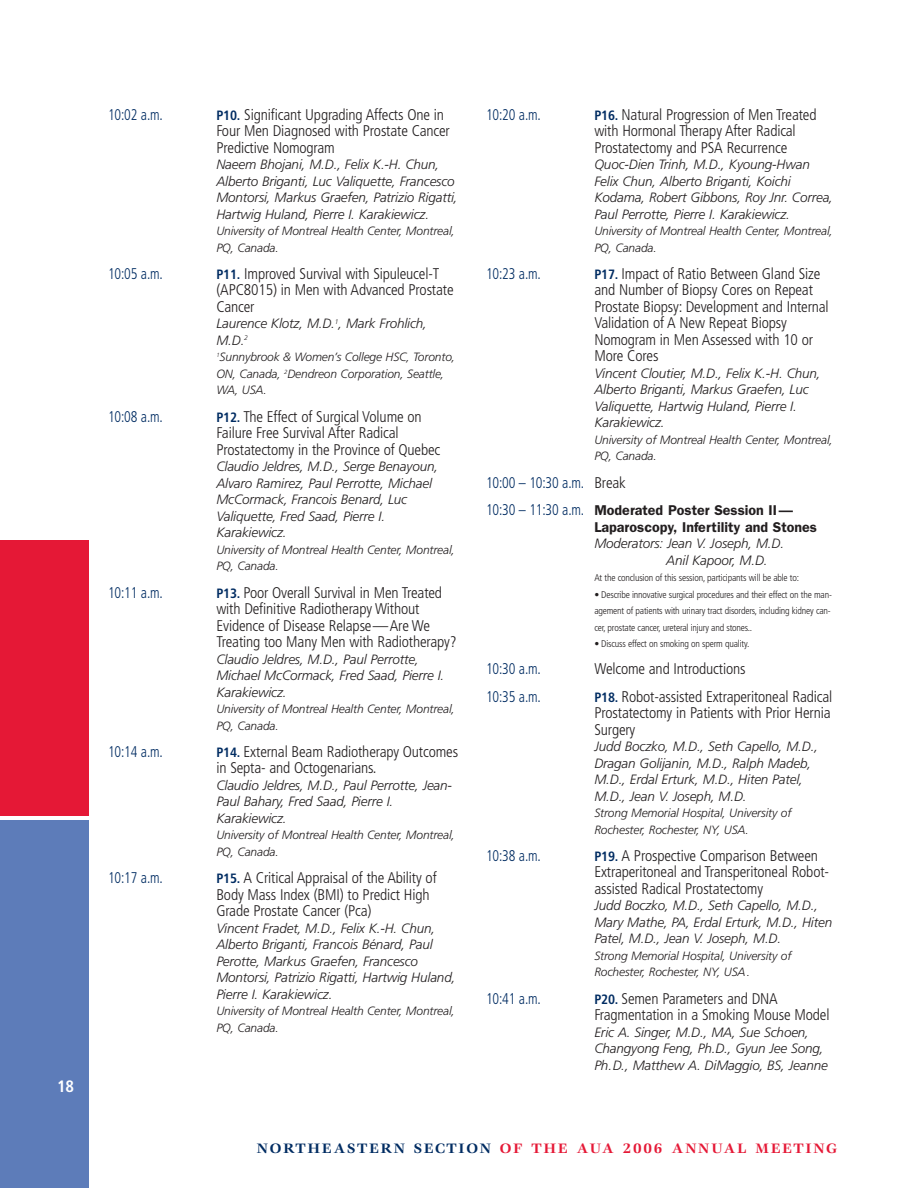
<style>
.page{position:relative;width:918px;height:1188px;background:#fff}
.page>*{position:absolute;margin:0;border:0;box-sizing:border-box;transform-origin:0 0}
.t1{font:700 condensed 16.5px "Frutiger";color:#fff}
.t2{font:300 condensed 15.45px/16.5px "Frutiger";letter-spacing:-.01em;color:#231f20}
.t3{font:300 condensed 15.45px "Frutiger";letter-spacing:-.01em;color:#002c62;scale:.9 1}
.t4{font:700 15px "Veljovic";letter-spacing:.115em;color:#e51836}
.t5{font:600 14.25px/16.5px "Franklin Gothic";color:#231f20}
.t6{font:italic 300 13.5px/16.5px "Frutiger";letter-spacing:-.01em;color:#231f20}
.t7{font:italic 300 12px/16.5px "Frutiger";letter-spacing:-.01em;color:#231f20}
.t8{font:300 condensed 9.75px/16.5px "Frutiger";letter-spacing:-.02em;color:#231f20;text-align:justify}
.s1{font-weight:700;font-size:13.5px;color:#002c62}
.s2{color:#231f20}
.s3{font-family:"Frutiger";font-weight:300;font-stretch:condensed;font-size:15.45px;color:#002c62}
.s4{color:#002c62}
</style>
<div class="page">
<div style="left:0;top:821px;width:89px;height:367px;background:#5d7cb9"></div>
<div style="left:0;top:540px;width:89px;height:276px;background:#e51836"></div>
<p class="t1" style="left:57px;top:1080px;width:18px">18</p>
<p class="t3" style="left:108px;top:108px;width:63px">10:02 a.m.</p>
<p class="t2" style="left:216px;top:107px;width:235px"><span class="s1">P10.</span> Significant Upgrading Affects One in<br>Four Men Diagnosed with Prostate Cancer<br>Predictive Nomogram</p>
<p class="t6" style="left:216px;top:157px;width:243px">Naeem Bhojani, M.D., Felix K.-H. Chun, Alberto Briganti, Luc Valiquette, Francesco Montorsi, Markus Graefen, Patrizio Rigatti, Hartwig Huland, Pierre I. Karakiewicz.</p>
<p class="t7" style="left:216px;top:224px;width:240px">University of Montreal Health Center, Montreal,<br>PQ, Canada.</p>
<p class="t3" style="left:108px;top:267px;width:63px">10:05 a.m.</p>
<p class="t2" style="left:216px;top:267px;width:239px"><span class="s1">P11.</span> Improved Survival with Sipuleucel-T (APC8015) in Men with Advanced Prostate<br>Cancer</p>
<p class="t6" style="left:216px;top:317px;width:212px">Laurence Klotz, M.D.<sup>1</sup>, Mark Frohlich,<br>M.D.<sup>2</sup></p>
<p class="t7" style="left:216px;top:350px;width:240px"><sup>1</sup>Sunnybrook &amp; Women’s College HSC, Toronto,<br>ON, Canada, <sup>2</sup>Dendreon Corporation, Seattle,<br>WA, USA.</p>
<p class="t3" style="left:108px;top:410px;width:63px">10:08 a.m.</p>
<p class="t2" style="left:216px;top:409px;width:225px"><span class="s1">P12.</span> The Effect of Surgical Volume on<br>Failure Free Survival After Radical<br>Prostatectomy in the Province of Quebec</p>
<p class="t6" style="left:216px;top:459px;width:223px">Claudio Jeldres, M.D., Serge Benayoun,<br>Alvaro Ramirez, Paul Perrotte, Michael<br>McCormack, Francois Benard, Luc<br>Valiquette, Fred Saad, Pierre I.<br>Karakiewicz.</p>
<p class="t7" style="left:216px;top:542px;width:240px">University of Montreal Health Center, Montreal,<br>PQ, Canada.</p>
<p class="t3" style="left:108px;top:586px;width:63px">10:11 a.m.</p>
<p class="t2" style="left:216px;top:585px;width:242px"><span class="s1">P13.</span> Poor Overall Survival in Men Treated with Definitive Radiotherapy Without Evidence of Disease Relapse—Are We Treating too Many Men with Radiotherapy?</p>
<p class="t6" style="left:216px;top:652px;width:229px">Claudio Jeldres, M.D., Paul Perrotte,<br>Michael McCormack, Fred Saad, Pierre I.<br>Karakiewicz.</p>
<p class="t7" style="left:216px;top:702px;width:240px">University of Montreal Health Center, Montreal,<br>PQ, Canada.</p>
<p class="t3" style="left:108px;top:745px;width:63px">10:14 a.m.</p>
<p class="t2" style="left:216px;top:744px;width:243px"><span class="s1">P14.</span> External Beam Radiotherapy Outcomes in Septa- and Octogenarians.</p>
<p class="t6" style="left:216px;top:778px;width:237px">Claudio Jeldres, M.D., Paul Perrotte, Jean-<br>Paul Bahary, Fred Saad, Pierre I.<br>Karakiewicz.</p>
<p class="t7" style="left:216px;top:828px;width:240px">University of Montreal Health Center, Montreal,<br>PQ, Canada.</p>
<p class="t3" style="left:108px;top:872px;width:63px">10:17 a.m.</p>
<p class="t2" style="left:216px;top:871px;width:222px"><span class="s1">P15.</span> A Critical Appraisal of the Ability of<br>Body Mass Index (BMI) to Predict High<br>Grade Prostate Cancer (Pca)</p>
<p class="t6" style="left:216px;top:921px;width:241px">Vincent Fradet, M.D., Felix K.-H. Chun, Alberto Briganti, Francois Bénard, Paul Perotte, Markus Graefen, Francesco Montorsi, Patrizio Rigatti, Hartwig Huland, Pierre I. Karakiewicz.</p>
<p class="t7" style="left:216px;top:1004px;width:240px">University of Montreal Health Center, Montreal,<br>PQ, Canada.</p>
<p class="t3" style="left:486px;top:108px;width:63px">10:20 a.m.</p>
<p class="t2" style="left:594px;top:107px;width:224px"><span class="s1">P16.</span> Natural Progression of Men Treated with Hormonal Therapy After Radical<br>Prostatectomy and PSA Recurrence</p>
<p class="t6" style="left:594px;top:157px;width:240px">Quoc-Dien Trinh, M.D., Kyoung-Hwan Felix Chun, Alberto Briganti, Koichi Kodama, Robert Gibbons, Roy Jnr. Correa, Paul Perrotte, Pierre I. Karakiewicz.</p>
<p class="t7" style="left:594px;top:224px;width:240px">University of Montreal Health Center, Montreal,<br>PQ, Canada.</p>
<p class="t3" style="left:486px;top:267px;width:63px">10:23 a.m.</p>
<p class="t2" style="left:594px;top:267px;width:236px"><span class="s1">P17.</span> Impact of Ratio Between Gland Size and Number of Biopsy Cores on Repeat<br>Prostate Biopsy: Development and Internal<br>Validation of A New Repeat Biopsy<br>Nomogram in Men Assessed with 10 or<br>More Cores</p>
<p class="t6" style="left:594px;top:366px;width:228px">Vincent Cloutier, M.D., Felix K.-H. Chun, Alberto Briganti, Markus Graefen, Luc Valiquette, Hartwig Huland, Pierre I.<br>Karakiewicz.</p>
<p class="t7" style="left:594px;top:432px;width:240px">University of Montreal Health Center, Montreal,<br>PQ, Canada.</p>
<p class="t3" style="left:486px;top:476px;width:157px">10:00 – 10:30 a.m. <span class="s2">Break</span></p>
<p class="t5" style="left:594px;top:502px;width:224px;text-indent:-108px"><span class="s3">10:30 – 11:30 a.m.</span> Moderated Poster Session II—<br>Laparoscopy, Infertility and Stones</p>
<p class="t6" style="left:666px;top:536px;width:119px;text-indent:-72px">Moderators: Jean V. Joseph, M.D.<br>Anil Kapoor, M.D.</p>
<p class="t8" style="left:594px;top:570px;width:206px">At the conclusion of this session, participants will be able to:</p>
<p class="t8" style="left:594px;top:587px;width:239px">• Describe innovative surgical procedures and their effect on the man&shy;agement of patients with urinary tract disorders, including kidney can&shy;cer, prostate cancer, ureteral injury and stones..</p>
<p class="t8" style="left:594px;top:636px;width:156px">• Discuss effect on smoking on sperm quality.</p>
<p class="t3" style="left:486px;top:663px;width:63px">10:30 a.m.</p>
<p class="t2" style="left:594px;top:662px;width:153px">Welcome and Introductions</p>
<p class="t3" style="left:486px;top:690px;width:63px">10:35 a.m.</p>
<p class="t2" style="left:594px;top:689px;width:239px;text-align:justify"><span class="s1">P18.</span> Robot-assisted Extraperitoneal Radical Prostatectomy in Patients with Prior Hernia Surgery</p>
<p class="t6" style="left:594px;top:739px;width:225px">Judd Boczko, M.D., Seth Capello, M.D., Dragan Golijanin, M.D., Ralph Madeb, M.D., Erdal Erturk, M.D., Hiten Patel, M.D., Jean V. Joseph, M.D.</p>
<p class="t7" style="left:594px;top:806px;width:199px">Strong Memorial Hospital, University of<br>Rochester, Rochester, NY, USA.</p>
<p class="t3" style="left:486px;top:849px;width:63px">10:38 a.m.</p>
<p class="t2" style="left:594px;top:849px;width:236px"><span class="s1">P19.</span> A Prospective Comparison Between<br>Extraperitoneal and Transperitoneal Robot&shy;assisted Radical Prostatectomy</p>
<p class="t6" style="left:594px;top:899px;width:239px">Judd Boczko, M.D., Seth Capello, M.D.,<br>Mary Mathe, PA, Erdal Erturk, M.D., Hiten<br>Patel, M.D., Jean V. Joseph, M.D.</p>
<p class="t7" style="left:594px;top:948px;width:199px">Strong Memorial Hospital, University of<br>Rochester, Rochester, NY, USA.</p>
<p class="t3" style="left:486px;top:992px;width:63px">10:41 a.m.</p>
<p class="t2" style="left:594px;top:991px;width:237px"><span class="s1">P20.</span> Semen Parameters and DNA<br>Fragmentation in a Smoking Mouse Model</p>
<p class="t6" style="left:594px;top:1025px;width:235px">Eric A. Singer, M.D., MA, Sue Schoen,<br>Changyong Feng, Ph.D., Gyun Jee Song,<br>Ph.D., Matthew A. DiMaggio, BS, Jeanne</p>
<p class="t4" style="left:257px;top:1142px;width:582px"><span class="s4">NORTHEASTERN SECTION</span> OF THE AUA 2006 ANNUAL MEETING</p>
</div>
